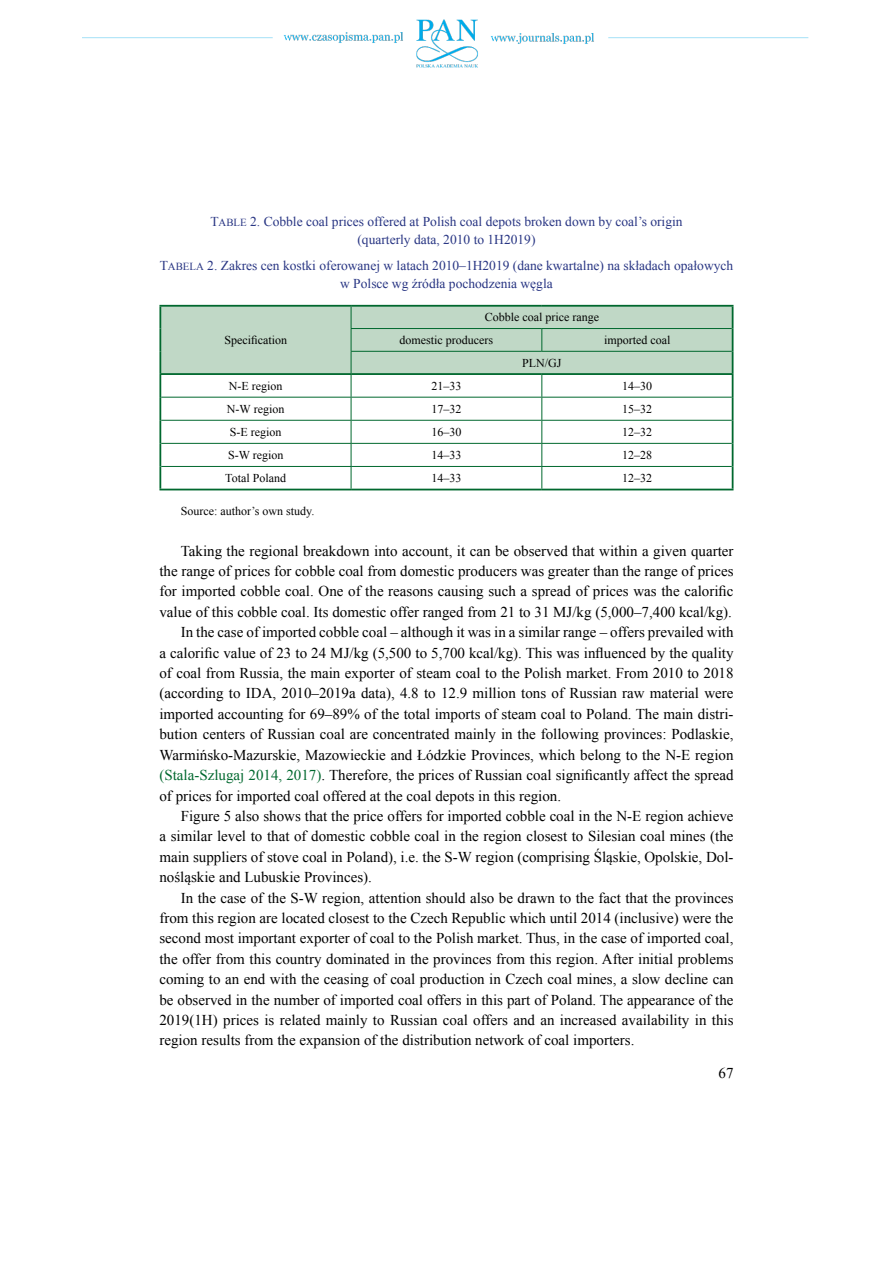
<style>
.page{position:relative;width:893px;height:1263px;background:#fff}
.page>*{position:absolute;margin:0;border:0;box-sizing:border-box;transform-origin:0 0}
.t1{font:15px "Times New Roman";color:#000}
.t2{font:13.5px/17.7px "Times New Roman";color:#283583;text-align:center}
.t3{font:12px/22.8px "Times New Roman";color:#000}
.s1{font-family:"Times New Roman PSMT SC800"}
.s2{font-family:"Times New Roman PSMT SC800";font-size:10.8px}
.s3{color:#00682e}
</style>
<div class="page">
<img style="left:82px;top:19px;width:727px;height:49px">
<hr style="left:159px;top:305px;width:192px;height:2px;background:#00682e">
<hr style="left:159px;top:307px;width:2px;height:21px;background:#00682e">
<hr style="left:351px;top:305px;width:191px;height:2px;background:#00682e">
<hr style="left:542px;top:305px;width:191px;height:2px;background:#00682e">
<hr style="left:159px;top:328px;width:2px;height:23px;background:#00682e">
<hr style="left:159px;top:351px;width:2px;height:22px;background:#00682e">
<hr style="left:159px;top:375px;width:2px;height:22px;background:#00682e">
<hr style="left:159px;top:397px;width:2px;height:23px;background:#00682e">
<hr style="left:159px;top:420px;width:2px;height:23px;background:#00682e">
<hr style="left:159px;top:443px;width:2px;height:23px;background:#00682e">
<hr style="left:159px;top:466px;width:2px;height:23px;background:#00682e">
<hr style="left:159px;top:489px;width:192px;height:1px;background:#00682e">
<hr style="left:351px;top:489px;width:191px;height:1px;background:#00682e">
<hr style="left:542px;top:489px;width:191px;height:1px;background:#00682e">
<svg style="left:160px;top:306px;width:573px;height:183px"></svg>
<hr style="left:159px;top:373px;width:192px;height:2px;background:#00682e">
<hr style="left:351px;top:373px;width:191px;height:2px;background:#00682e">
<hr style="left:542px;top:373px;width:191px;height:2px;background:#00682e">
<p class="t2" style="left:210px;top:213px;width:474px"><span class="s1">T</span><span class="s2">ABLE</span> 2. Cobble coal prices offered at Polish coal depots broken down by coal’s origin (quarterly data, 2010 to 1H2019)</p>
<p class="t2" style="left:160px;top:257px;width:575px"><span class="s1">T</span><span class="s2">ABELA</span> 2. Zakres cen kostki oferowanej w latach 2010–1H2019 (dane kwartalne) na składach opałowych w Polsce wg źródła pochodzenia węgla</p>
<p class="t3" style="left:224px;top:328px;width:64px">Specification</p>
<p class="t3" style="left:400px;top:306px;width:201px;text-indent:85px">Cobble coal price range domestic producers</p>
<p class="t3" style="left:604px;top:328px;width:68px">imported coal</p>
<p class="t3" style="left:522px;top:351px;width:41px">PLN/GJ</p>
<p class="t3" style="left:229px;top:374px;width:55px">N-E region</p>
<p class="t3" style="left:431px;top:374px;width:31px">21–33</p>
<p class="t3" style="left:622px;top:374px;width:31px">14–30</p>
<p class="t3" style="left:227px;top:397px;width:59px">N-W region</p>
<p class="t3" style="left:431px;top:397px;width:31px">17–32</p>
<p class="t3" style="left:622px;top:397px;width:31px">15–32</p>
<p class="t3" style="left:230px;top:420px;width:53px">S-E region</p>
<p class="t3" style="left:431px;top:420px;width:31px">16–30</p>
<p class="t3" style="left:622px;top:420px;width:31px">12–32</p>
<p class="t3" style="left:228px;top:443px;width:57px">S-W region</p>
<p class="t3" style="left:431px;top:443px;width:31px">14–33</p>
<p class="t3" style="left:622px;top:443px;width:31px">12–28</p>
<p class="t3" style="left:225px;top:467px;width:62px">Total Poland</p>
<p class="t3" style="left:431px;top:467px;width:31px">14–33</p>
<p class="t3" style="left:622px;top:467px;width:31px">12–32</p>
<p class="t3" style="left:181px;top:499px;width:135px">Source: author’s own study.</p>
<p class="t1" style="left:181px;top:540px;width:554px">Taking the regional breakdown into account, it can be observed that within a given quarter</p>
<p class="t1" style="left:159px;top:561px;width:576px">the range of prices for cobble coal from domestic producers was greater than the range of prices</p>
<p class="t1" style="left:159px;top:581px;width:576px">for imported cobble coal. One of the reasons causing such a spread of prices was the calorific</p>
<p class="t1" style="left:159px;top:602px;width:574px">value of this cobble coal. Its domestic offer ranged from 21 to 31 MJ/kg (5,000–7,400 kcal/kg).</p>
<p class="t1" style="left:181px;top:622px;width:554px">In the case of imported cobble coal – although it was in a similar range – offers prevailed with</p>
<p class="t1" style="left:159px;top:642px;width:576px">a calorific value of 23 to 24 MJ/kg (5,500 to 5,700 kcal/kg). This was influenced by the quality</p>
<p class="t1" style="left:159px;top:663px;width:576px">of coal from Russia, the main exporter of steam coal to the Polish market. From 2010 to 2018</p>
<p class="t1" style="left:159px;top:683px;width:576px">(according to IDA, 2010–2019a data), 4.8 to 12.9 million tons of Russian raw material were</p>
<p class="t1" style="left:159px;top:704px;width:576px">imported accounting for 69–89% of the total imports of steam coal to Poland. The main distri-</p>
<p class="t1" style="left:159px;top:724px;width:576px">bution centers of Russian coal are concentrated mainly in the following provinces: Podlaskie,</p>
<p class="t1" style="left:159px;top:744px;width:576px">Warmińsko-Mazurskie, Mazowieckie and Łódzkie Provinces, which belong to the N-E region</p>
<p class="t1" style="left:159px;top:765px;width:576px"><span class="s3">(Stala-Szlugaj 2014, 2017)</span>. Therefore, the prices of Russian coal significantly affect the spread</p>
<p class="t1" style="left:159px;top:785px;width:403px">of prices for imported coal offered at the coal depots in this region.</p>
<p class="t1" style="left:181px;top:806px;width:554px">Figure 5 also shows that the price offers for imported cobble coal in the N-E region achieve</p>
<p class="t1" style="left:159px;top:826px;width:576px">a similar level to that of domestic cobble coal in the region closest to Silesian coal mines (the</p>
<p class="t1" style="left:159px;top:846px;width:576px">main suppliers of stove coal in Poland), i.e. the S-W region (comprising Śląskie, Opolskie, Dol-</p>
<p class="t1" style="left:159px;top:867px;width:214px">nośląskie and Lubuskie Provinces).</p>
<p class="t1" style="left:181px;top:887px;width:554px">In the case of the S-W region, attention should also be drawn to the fact that the provinces</p>
<p class="t1" style="left:159px;top:908px;width:576px">from this region are located closest to the Czech Republic which until 2014 (inclusive) were the</p>
<p class="t1" style="left:159px;top:928px;width:576px">second most important exporter of coal to the Polish market. Thus, in the case of imported coal,</p>
<p class="t1" style="left:159px;top:948px;width:576px">the offer from this country dominated in the provinces from this region. After initial problems</p>
<p class="t1" style="left:159px;top:969px;width:576px">coming to an end with the ceasing of coal production in Czech coal mines, a slow decline can</p>
<p class="t1" style="left:159px;top:989px;width:575px">be observed in the number of imported coal offers in this part of Poland. The appearance of the</p>
<p class="t1" style="left:159px;top:1010px;width:576px">2019(1H) prices is related mainly to Russian coal offers and an increased availability in this</p>
<p class="t1" style="left:159px;top:1030px;width:476px">region results from the expansion of the distribution network of coal importers.</p>
<p class="t1" style="left:718px;top:1063px;width:16px">67</p>
</div>
